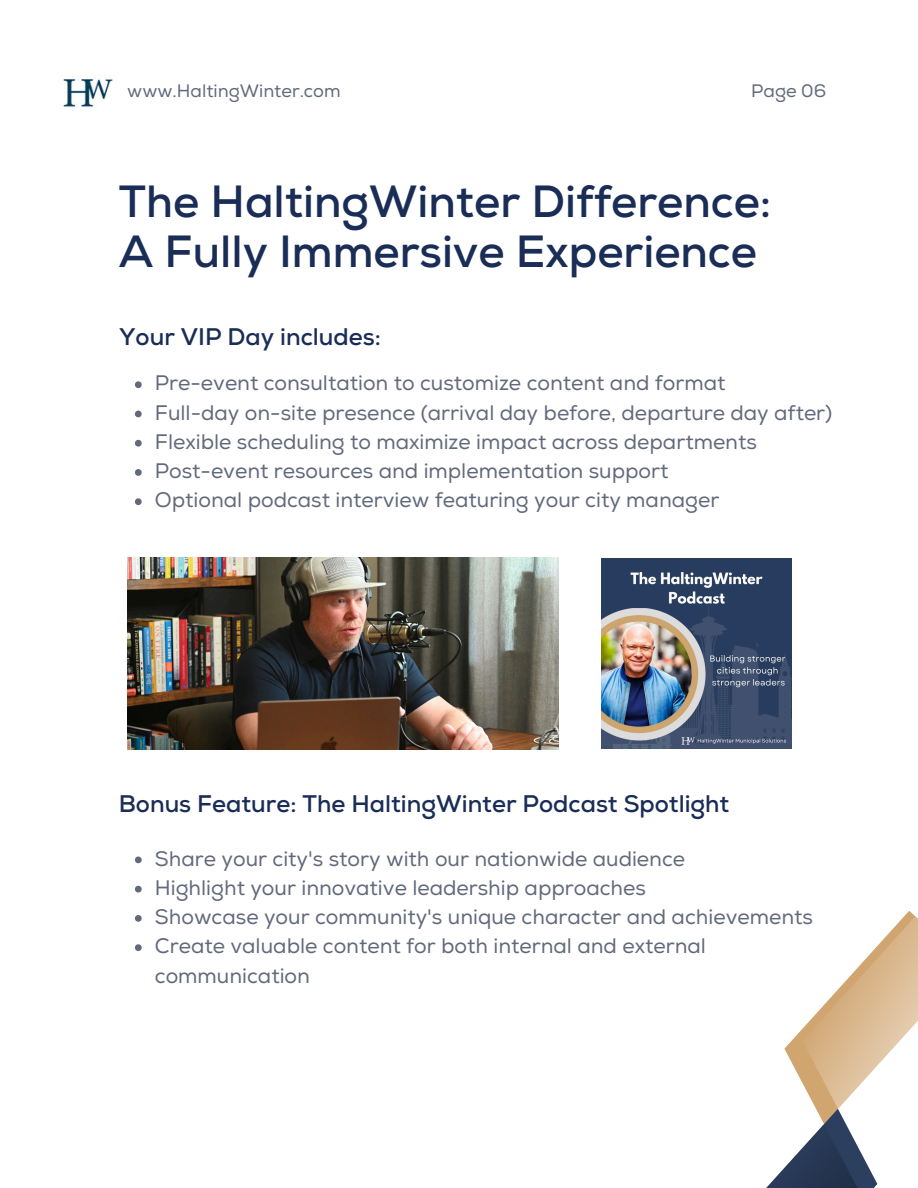
<style>
.page{position:relative;width:918px;height:1188px;background:#fff}
.page>*{position:absolute;margin:0;border:0;box-sizing:border-box;transform-origin:0 0}
.t1{font:700 45px/49.5px "Nexa";color:#1a2d57}
.t2{font:700 24px "Nexa";color:#1a2d57}
.t3{font:21px/29.2px "Nexa";color:#61697b}
.t4{font:18px "Nexa";color:#61697b}
</style>
<div class="page">
<img style="left:127px;top:557px;width:431px;height:192px">
<svg style="left:766px;top:911px;width:152px;height:277px"></svg>
<img style="left:63px;top:79px;width:50px;height:28px">
<img style="left:601px;top:559px;width:190px;height:190px">
<svg style="left:135px;top:381px;width:7px;height:7px"></svg>
<svg style="left:135px;top:411px;width:7px;height:6px"></svg>
<svg style="left:135px;top:440px;width:7px;height:7px"></svg>
<svg style="left:135px;top:469px;width:7px;height:7px"></svg>
<svg style="left:135px;top:498px;width:7px;height:7px"></svg>
<svg style="left:135px;top:857px;width:7px;height:6px"></svg>
<svg style="left:135px;top:886px;width:7px;height:7px"></svg>
<svg style="left:135px;top:915px;width:7px;height:7px"></svg>
<svg style="left:135px;top:944px;width:7px;height:7px"></svg>
<p class="t4" style="left:127px;top:80px;width:215px">www.HaltingWinter.com</p>
<p class="t4" style="left:751px;top:80px;width:76px">Page 06</p>
<p class="t1" style="left:119px;top:179px;width:654px">The HaltingWinter Difference:<br>A Fully Immersive Experience</p>
<p class="t2" style="left:119px;top:323px;width:263px">Your VIP Day includes:</p>
<p class="t3" style="left:155px;top:369px;width:572px">Pre-event consultation to customize content and format</p>
<h1 class="t3" style="left:155px;top:398px;width:679px">Full-day on-site presence (arrival day before, departure day after)</h1>
<h2 class="t3" style="left:155px;top:428px;width:604px">Flexible scheduling to maximize impact across departments</h2>
<p class="t3" style="left:155px;top:457px;width:515px">Post-event resources and implementation support</p>
<p class="t3" style="left:155px;top:486px;width:566px">Optional podcast interview featuring your city manager</p>
<p class="t2" style="left:119px;top:790px;width:612px">Bonus Feature: The HaltingWinter Podcast Spotlight</p>
<p class="t3" style="left:155px;top:844px;width:532px">Share your city's story with our nationwide audience</p>
<p class="t3" style="left:155px;top:874px;width:493px">Highlight your innovative leadership approaches</p>
<h2 class="t3" style="left:155px;top:903px;width:660px">Showcase your community's unique character and achievements</h2>
<p class="t3" style="left:155px;top:932px;width:553px">Create valuable content for both internal and external communication</p>
</div>
